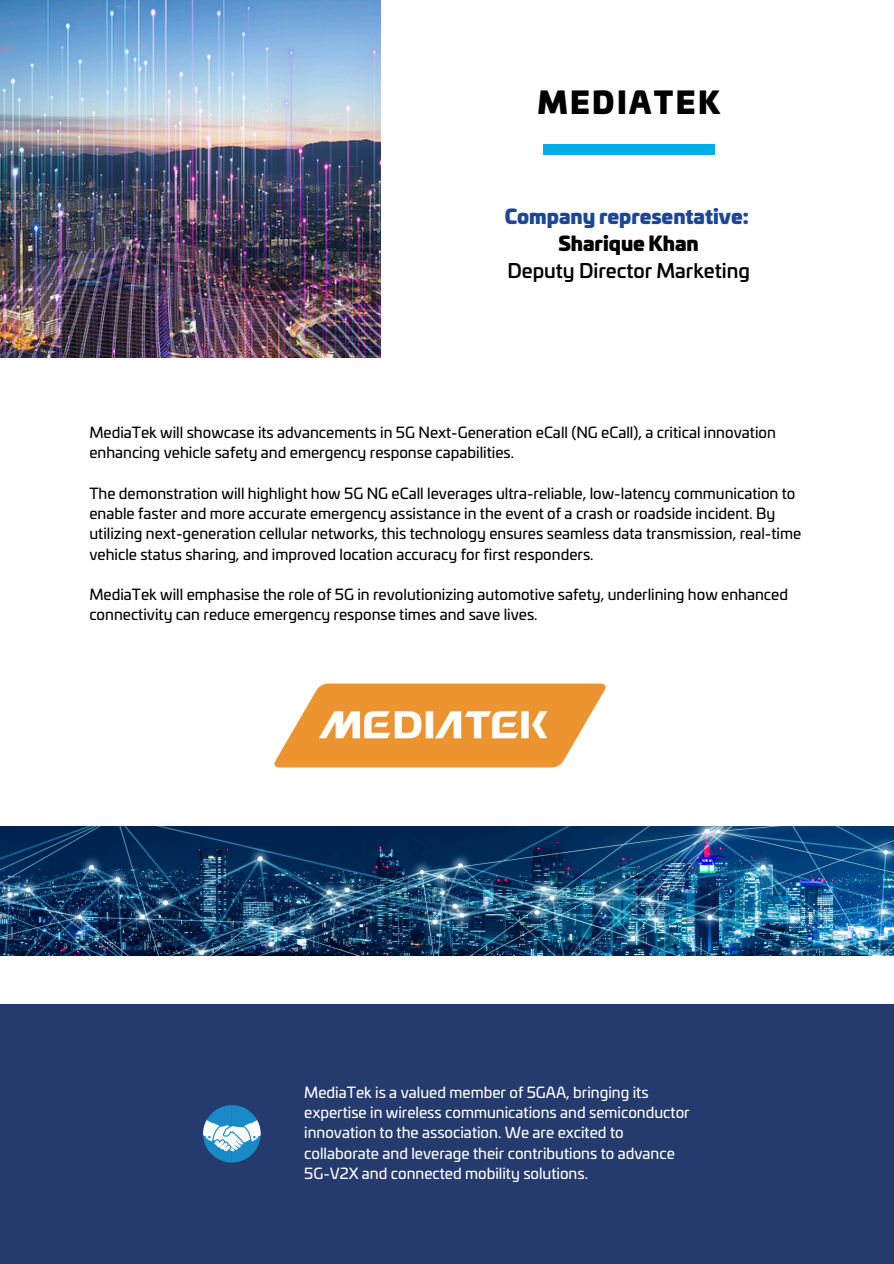
<style>
.page{position:relative;width:894px;height:1264px;background:#fff}
.page>*{position:absolute;margin:0;border:0;box-sizing:border-box;transform-origin:0 0}
.t1{font:900 29.85px "Univia Pro";letter-spacing:.08em;color:#000}
.t2{font:500 19.5px/27px "Univia Pro";color:#000;text-align:center}
.t3{font:15px/20.2px "Univia Pro";color:#000}
.t4{font:15px/20.2px "Univia Pro";color:#fff}
.s1{font-weight:900;color:#1c4697}
.s2{font-weight:900}
</style>
<div class="page">
<div style="left:543px;top:144px;width:171px;height:10px;background:#00ade6"></div>
<div style="left:0;top:1004px;width:893px;height:259px;background:#253a6d"></div>
<img style="left:0;top:0;width:380px;height:358px">
<img style="left:274px;top:683px;width:332px;height:85px">
<svg style="left:203px;top:1105px;width:57px;height:57px"></svg>
<img style="left:0;top:826px;width:893px;height:129px">
<p class="t1" style="left:537px;top:91px;width:184px">MEDIATEK</p>
<p class="t2" style="left:504px;top:205px;width:246px"><span class="s1">Company representative:<br></span><span class="s2">Sharique Khan<br></span>Deputy Director Marketing</p>
<h1 class="t3" style="left:89px;top:423px;width:687px">MediaTek will showcase its advancements in 5G Next-Generation eCall (NG eCall), a critical innovation enhancing vehicle safety and emergency response capabilities.</h1>
<p class="t3" style="left:89px;top:484px;width:713px">The demonstration will highlight how 5G NG eCall leverages ultra-reliable, low-latency communication to enable faster and more accurate emergency assistance in the event of a crash or roadside incident. By utilizing next-generation cellular networks, this technology ensures seamless data transmission, real-time vehicle status sharing, and improved location accuracy for first responders.</p>
<h2 class="t3" style="left:89px;top:585px;width:700px">MediaTek will emphasise the role of 5G in revolutionizing automotive safety, underlining how enhanced connectivity can reduce emergency response times and save lives.</h2>
<p class="t4" style="left:304px;top:1083px;width:387px">MediaTek is a valued member of 5GAA, bringing its expertise in wireless communications and semiconductor innovation to the association. We are excited to collaborate and leverage their contributions to advance 5G-V2X and connected mobility solutions.</p>
</div>
